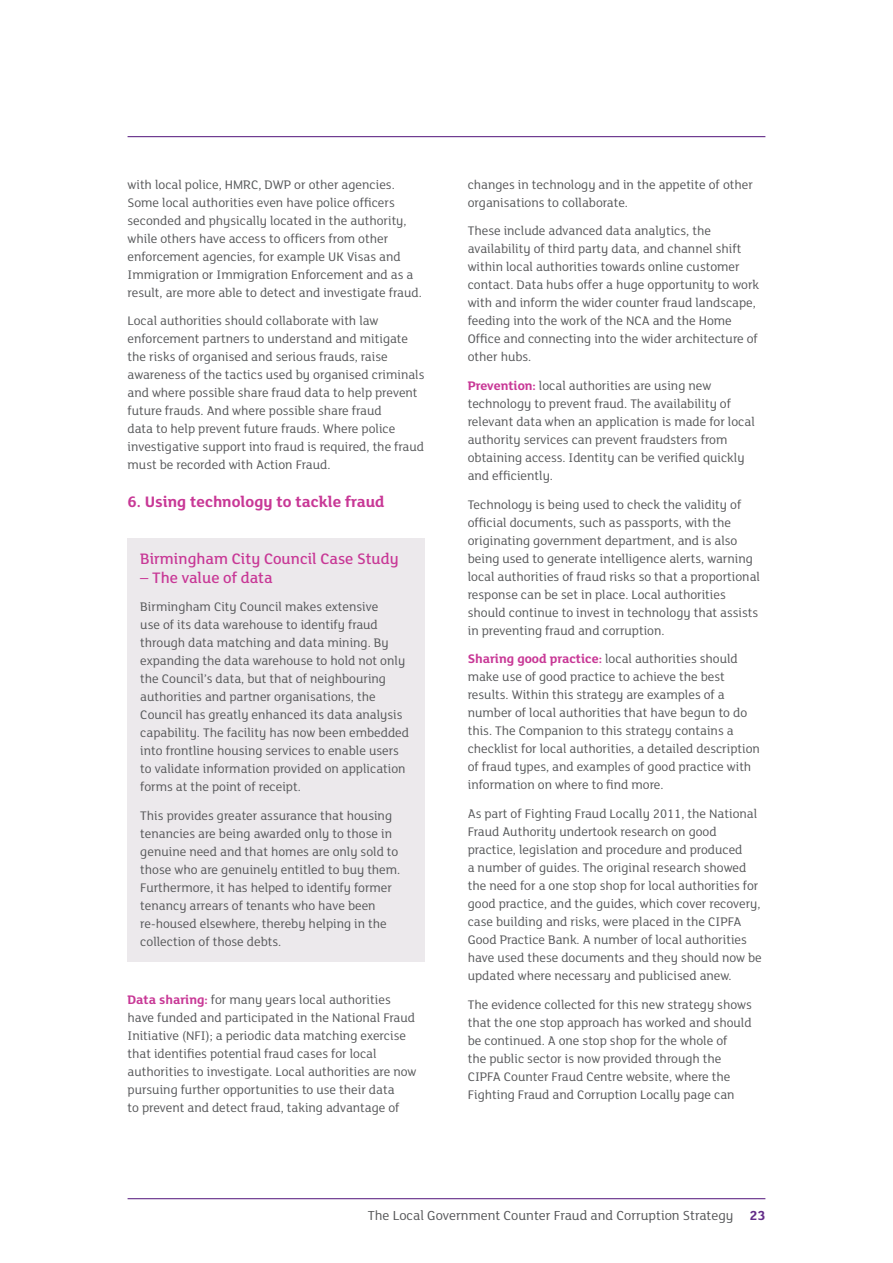
<style>
.page{position:relative;width:893px;height:1263px;background:#fff}
.page>*{position:absolute;margin:0;border:0;box-sizing:border-box;transform-origin:0 0}
.Case_Study{font:500 16.5px "FS Lola";color:#c83896}
.Subhead_B_11_13_Bold{font:700 16.5px "FS Lola";color:#c83896}
.t1{font:14.25px "FS Lola";color:#57585a}
.Body_Copy_9_12{font:13.5px/18px "FS Lola";color:#57585a}
.s1{font-weight:700;color:#c83896}
.s2{font-weight:700;color:#642d89}
</style>
<div class="page">
<hr style="left:128px;top:1198px;width:637px;height:1px;background:#642d89">
<hr style="left:128px;top:136px;width:637px;height:1px;background:#642d89">
<div style="left:128px;top:539px;width:297px;height:423px;background:#ece9ec"></div>
<p class="Body_Copy_9_12" style="left:128px;top:175px;width:294px">with local police, HMRC, DWP or other agencies.<br>Some local authorities even have police officers seconded and physically located in the authority, while others have access to officers from other enforcement agencies, for example UK Visas and Immigration or Immigration Enforcement and as a result, are more able to detect and investigate fraud.</p>
<p class="Body_Copy_9_12" style="left:128px;top:311px;width:298px">Local authorities should collaborate with law enforcement partners to understand and mitigate the risks of organised and serious frauds, raise awareness of the tactics used by organised criminals and where possible share fraud data to help prevent future frauds. And where possible share fraud<br>data to help prevent future frauds. Where police investigative support into fraud is required, the fraud must be recorded with Action Fraud.</p>
<p class="Subhead_B_11_13_Bold" style="left:128px;top:491px;width:258px">6. Using technology to tackle fraud</p>
<p class="Case_Study" style="left:140px;top:548px;width:260px">Birmingham City Council Case Study</p>
<p class="Case_Study" style="left:140px;top:567px;width:134px">– The value of data</p>
<p class="Body_Copy_9_12" style="left:140px;top:597px;width:270px">Birmingham City Council makes extensive<br>use of its data warehouse to identify fraud through data matching and data mining. By expanding the data warehouse to hold not only the Council’s data, but that of neighbouring authorities and partner organisations, the Council has greatly enhanced its data analysis capability. The facility has now been embedded into frontline housing services to enable users to validate information provided on application forms at the point of receipt.</p>
<p class="Body_Copy_9_12" style="left:140px;top:806px;width:260px">This provides greater assurance that housing tenancies are being awarded only to those in genuine need and that homes are only sold to those who are genuinely entitled to buy them.<br>Furthermore, it has helped to identify former tenancy arrears of tenants who have been re-housed elsewhere, thereby helping in the collection of those debts.</p>
<p class="Body_Copy_9_12" style="left:128px;top:990px;width:290px"><span class="s1">Data sharing:</span> for many years local authorities have funded and participated in the National Fraud Initiative (NFI); a periodic data matching exercise that identifies potential fraud cases for local authorities to investigate. Local authorities are now pursuing further opportunities to use their data<br>to prevent and detect fraud, taking advantage of</p>
<p class="Body_Copy_9_12" style="left:468px;top:175px;width:287px">changes in technology and in the appetite of other organisations to collaborate.</p>
<p class="Body_Copy_9_12" style="left:468px;top:221px;width:293px">These include advanced data analytics, the availability of third party data, and channel shift within local authorities towards online customer contact. Data hubs offer a huge opportunity to work with and inform the wider counter fraud landscape, feeding into the work of the NCA and the Home Office and connecting into the wider architecture of other hubs.</p>
<p class="Body_Copy_9_12" style="left:468px;top:376px;width:289px"><span class="s1">Prevention:</span> local authorities are using new technology to prevent fraud. The availability of relevant data when an application is made for local authority services can prevent fraudsters from obtaining access. Identity can be verified quickly and efficiently.</p>
<p class="Body_Copy_9_12" style="left:468px;top:495px;width:294px">Technology is being used to check the validity of official documents, such as passports, with the originating government department, and is also being used to generate intelligence alerts, warning local authorities of fraud risks so that a proportional response can be set in place. Local authorities should continue to invest in technology that assists in preventing fraud and corruption.</p>
<p class="Body_Copy_9_12" style="left:468px;top:649px;width:294px"><span class="s1">Sharing good practice:</span> local authorities should make use of good practice to achieve the best results. Within this strategy are examples of a number of local authorities that have begun to do this. The Companion to this strategy contains a checklist for local authorities, a detailed description of fraud types, and examples of good practice with information on where to find more.</p>
<p class="Body_Copy_9_12" style="left:468px;top:804px;width:296px">As part of Fighting Fraud Locally 2011, the National Fraud Authority undertook research on good practice, legislation and procedure and produced<br>a number of guides. The original research showed the need for a one stop shop for local authorities for good practice, and the guides, which cover recovery, case building and risks, were placed in the CIPFA Good Practice Bank. A number of local authorities have used these documents and they should now be updated where necessary and publicised anew.</p>
<p class="Body_Copy_9_12" style="left:468px;top:995px;width:286px">The evidence collected for this new strategy shows that the one stop approach has worked and should be continued. A one stop shop for the whole of<br>the public sector is now provided through the CIPFA Counter Fraud Centre website, where the Fighting Fraud and Corruption Locally page can</p>
<p class="t1" style="left:368px;top:1206px;width:399px">The Local Government Counter Fraud and Corruption Strategy <span class="s2">23</span></p>
</div>
